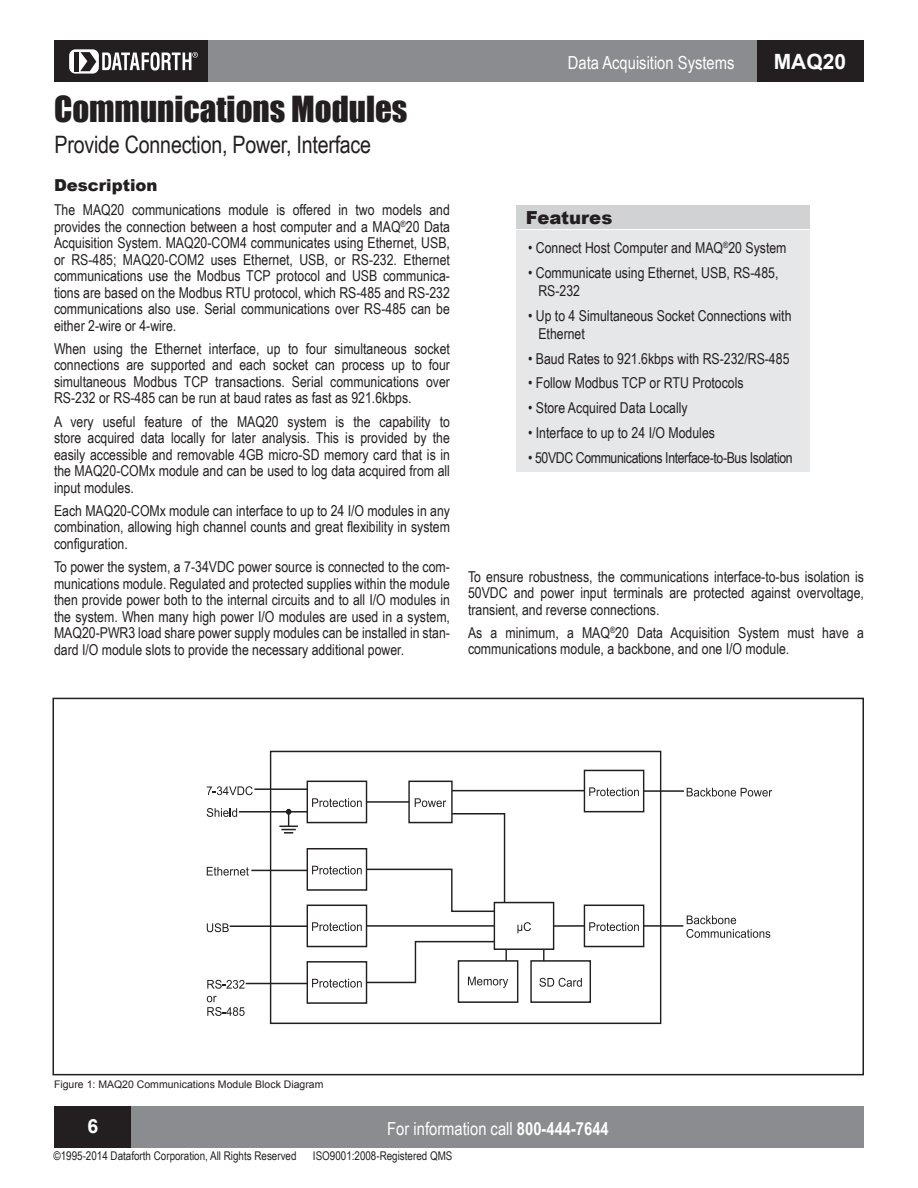
<style>
.page{position:relative;width:918px;height:1188px;background:#fff}
.page>*{position:absolute;margin:0;border:0;box-sizing:border-box;transform-origin:0 0}
.t1{font:33px "Impact";color:#231f20}
.t2{font:24px "Arial Narrow";letter-spacing:-.01em;color:#231f20}
.t3{font:700 21px "Arial";color:#fff}
.t4{font:700 19.5px "Arial";color:#fff}
.t5{font:18px "Arial Narrow";color:#fff}
.t6{font:900 18px "Arial";color:#231f20}
.t7{font:900 16.5px "Arial";color:#231f20}
.t8{font:15px/16.5px "Arial Narrow";color:#231f20;text-align:justify}
.t9{font:15px "Arial Narrow";letter-spacing:-.025em;color:#231f20}
.t10{font:12px "Arial Narrow";color:#231f20}
.t11{font:10.5px "Arial";color:#231f20}
.s1{font-weight:700}
</style>
<div class="page">
<div style="left:54px;top:40px;width:155px;height:42px;background:#231f20"></div>
<div style="left:69px;top:49px;width:30px;height:25px;background:#fff;border-radius:6px"></div>
<div style="left:74px;top:52px;width:5px;height:19px;background:#231f20"></div>
<svg style="left:80px;top:52px;width:16px;height:19px"></svg>
<svg style="left:102px;top:52px;width:96px;height:19px"></svg>
<div style="left:755px;top:40px;width:109px;height:42px;background:#231f20"></div>
<div style="left:208px;top:40px;width:549px;height:42px;background:#8a8c8f"></div>
<div style="left:54px;top:1106px;width:80px;height:42px;background:#231f20"></div>
<div style="left:132px;top:1106px;width:732px;height:42px;background:#8a8c8f"></div>
<div style="left:516px;top:231px;width:294px;height:241px;background:#e6e7e9"></div>
<div style="left:516px;top:205px;width:294px;height:23px;background:#d1d2d4"></div>
<div style="left:307px;top:781px;width:60px;height:42px;border:1px solid #231f20"></div>
<svg style="left:207px;top:786px;width:46px;height:9px"></svg>
<svg style="left:207px;top:867px;width:42px;height:9px"></svg>
<svg style="left:207px;top:923px;width:22px;height:9px"></svg>
<svg style="left:207px;top:980px;width:37px;height:9px"></svg>
<svg style="left:207px;top:996px;width:38px;height:20px"></svg>
<hr style="left:254px;top:788px;width:53px;height:2px;background:#231f20">
<hr style="left:230px;top:925px;width:77px;height:2px;background:#231f20">
<svg style="left:207px;top:808px;width:30px;height:9px"></svg>
<hr style="left:239px;top:811px;width:68px;height:2px;background:#231f20">
<svg style="left:279px;top:809px;width:19px;height:25px"></svg>
<svg style="left:312px;top:922px;width:50px;height:9px"></svg>
<div style="left:307px;top:905px;width:60px;height:42px;border:1px solid #231f20"></div>
<div style="left:307px;top:848px;width:60px;height:43px;border:1px solid #231f20"></div>
<hr style="left:251px;top:870px;width:56px;height:1px;background:#231f20">
<div style="left:307px;top:961px;width:60px;height:43px;border:1px solid #231f20"></div>
<hr style="left:246px;top:983px;width:61px;height:1px;background:#231f20">
<div style="left:408px;top:781px;width:45px;height:42px;border:1px solid #231f20"></div>
<svg style="left:517px;top:922px;width:14px;height:11px"></svg>
<div style="left:494px;top:902px;width:60px;height:48px;border:1px solid #231f20"></div>
<div style="left:458px;top:960px;width:60px;height:43px;border:1px solid #231f20"></div>
<svg style="left:539px;top:978px;width:43px;height:9px"></svg>
<div style="left:530px;top:960px;width:61px;height:43px;border:1px solid #231f20"></div>
<svg style="left:543px;top:949px;width:2px;height:12px"></svg>
<svg style="left:589px;top:787px;width:50px;height:9px"></svg>
<div style="left:584px;top:770px;width:60px;height:42px;border:1px solid #231f20"></div>
<svg style="left:589px;top:922px;width:50px;height:9px"></svg>
<div style="left:584px;top:905px;width:60px;height:42px;border:1px solid #231f20"></div>
<hr style="left:554px;top:925px;width:30px;height:2px;background:#231f20">
<hr style="left:367px;top:925px;width:127px;height:2px;background:#231f20">
<svg style="left:312px;top:940px;width:196px;height:48px"></svg>
<svg style="left:312px;top:798px;width:194px;height:115px"></svg>
<hr style="left:452px;top:790px;width:132px;height:1px;background:#231f20">
<hr style="left:644px;top:790px;width:40px;height:2px;background:#231f20">
<hr style="left:644px;top:925px;width:39px;height:2px;background:#231f20">
<svg style="left:687px;top:788px;width:85px;height:9px"></svg>
<svg style="left:686px;top:915px;width:84px;height:23px"></svg>
<div style="left:270px;top:751px;width:391px;height:273px;border:1px solid #231f20"></div>
<div style="left:52px;top:698px;width:812px;height:377px;border:2px solid #231f20"></div>
<p class="t1" style="left:54px;top:84px;width:355px">Communications Modules</p>
<p class="t2" style="left:55px;top:127px;width:318px">Provide Connection, Power, Interface</p>
<p class="t7" style="left:54px;top:173px;width:105px">Description</p>
<p class="t8" style="left:54px;top:201px;width:398px">The MAQ20 communications module is offered in two models and provides the connection between a host computer and a MAQ<sup>®</sup>20 Data Acquisition System. MAQ20-COM4 communicates using Ethernet, USB, or RS-485; MAQ20-COM2 uses Ethernet, USB, or RS-232. Ethernet communications use the Modbus TCP protocol and USB communica&shy;tions are based on the Modbus RTU protocol, which RS-485 and RS-232 communications also use. Serial communications over RS-485 can be either 2-wire or 4-wire.</p>
<p class="t8" style="left:54px;top:340px;width:397px">When using the Ethernet interface, up to four simultaneous socket connections are supported and each socket can process up to four simultaneous Modbus TCP transactions. Serial communications over RS-232 or RS-485 can be run at baud rates as fast as 921.6kbps.</p>
<p class="t8" style="left:54px;top:413px;width:397px">A very useful feature of the MAQ20 system is the capability to store acquired data locally for later analysis. This is provided by the easily accessible and removable 4GB micro-SD memory card that is in the MAQ20-COMx module and can be used to log data acquired from all input modules.</p>
<p class="t8" style="left:54px;top:502px;width:397px">Each MAQ20-COMx module can interface to up to 24 I/O modules in any combination, allowing high channel counts and great flexibility in system configuration.</p>
<p class="t8" style="left:54px;top:558px;width:398px">To power the system, a 7-34VDC power source is connected to the com&shy;munications module. Regulated and protected supplies within the module then provide power both to the internal circuits and to all I/O modules in the system. When many high power I/O modules are used in a system, MAQ20-PWR3 load share power supply modules can be installed in stan&shy;dard I/O module slots to provide the necessary additional power.</p>
<p class="t5" style="left:568px;top:49px;width:168px">Data Acquisition Systems</p>
<h3 class="t3" style="left:774px;top:48px;width:74px">MAQ20</h3>
<p class="t6" style="left:526px;top:204px;width:88px">Features</p>
<p class="t8" style="left:528px;top:239px;width:260px">• Connect Host Computer and MAQ<sup>®</sup>20 System</p>
<p class="t8" style="left:538px;top:263px;width:242px;line-height:18px;text-indent:-10px">• Communicate using Ethernet, USB, RS-485,<br>RS-232</p>
<p class="t8" style="left:538px;top:306px;width:255px;line-height:18px;text-indent:-10px">• Up to 4 Simultaneous Socket Connections with<br>Ethernet</p>
<p class="t8" style="left:528px;top:350px;width:263px">• Baud Rates to 921.6kbps with RS-232/RS-485</p>
<p class="t8" style="left:528px;top:374px;width:217px">• Follow Modbus TCP or RTU Protocols</p>
<p class="t8" style="left:528px;top:399px;width:161px">• Store Acquired Data Locally</p>
<p class="t8" style="left:528px;top:424px;width:188px">• Interface to up to 24 I/O Modules</p>
<p class="t9" style="left:528px;top:446px;width:266px">• 50VDC Communications Interface-to-Bus Isolation</p>
<p class="t8" style="left:468px;top:568px;width:397px">To ensure robustness, the communications interface-to-bus isolation is 50VDC and power input terminals are protected against overvoltage, transient, and reverse connections.</p>
<p class="t8" style="left:468px;top:624px;width:398px">As a minimum, a MAQ<sup>®</sup>20 Data Acquisition System must have a communications module, a backbone, and one I/O module.</p>
<p class="t11" style="left:54px;top:1078px;width:271px">Figure 1: MAQ20 Communications Module Block Diagram</p>
<h3 class="t4" style="left:88px;top:1114px;width:12px">6</h3>
<p class="t5" style="left:387px;top:1115px;width:223px">For information call <span class="s1">800-444-7644</span></p>
<p class="t10" style="left:54px;top:1147px;width:244px">©1995-2014 Dataforth Corporation, All Rights Reserved</p>
<p class="t10" style="left:313px;top:1147px;width:141px">ISO9001:2008-Registered QMS</p>
</div>
